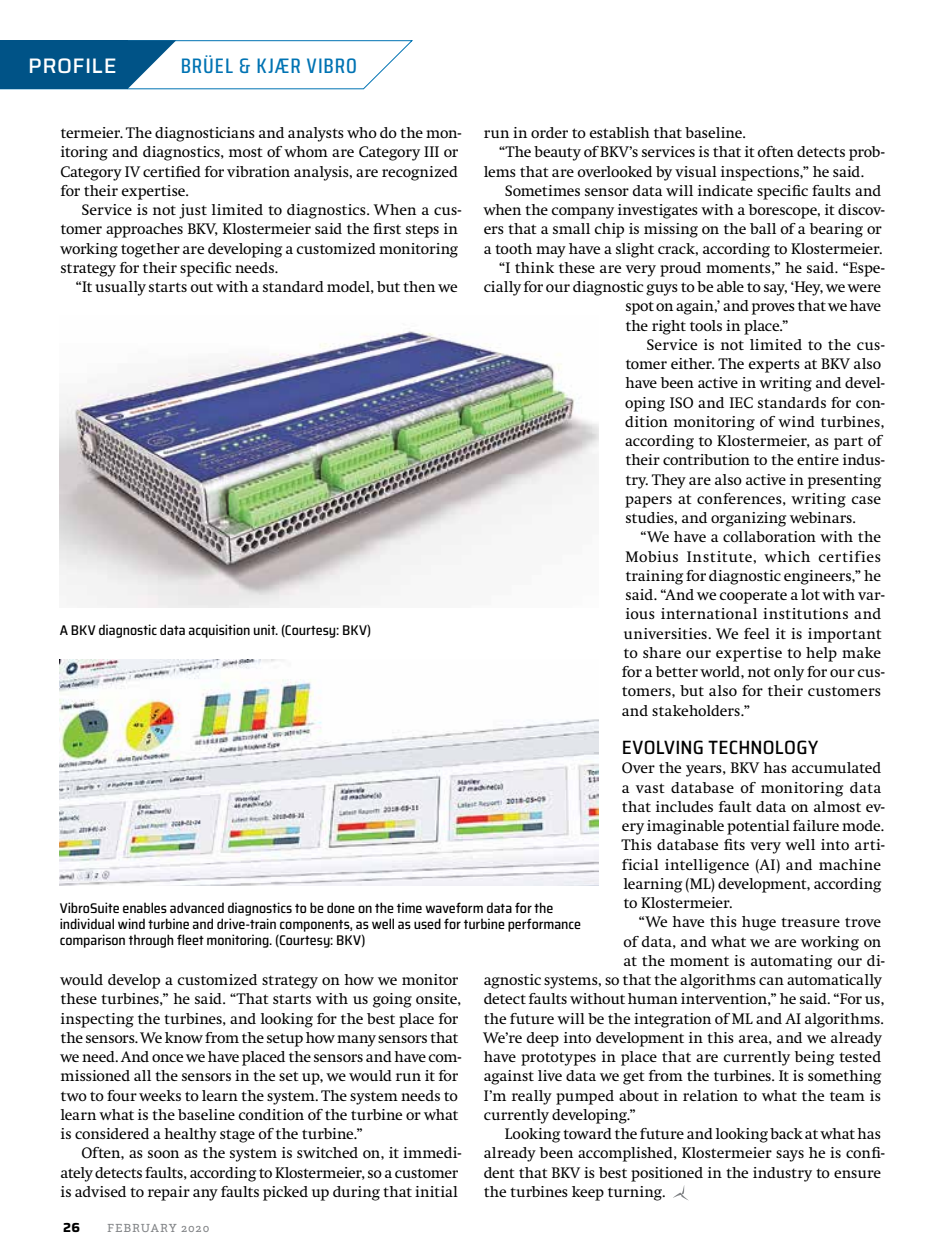
<style>
.page{position:relative;width:945px;height:1260px;background:#fff}
.page>*{position:absolute;margin:0;border:0;box-sizing:border-box;transform-origin:0 0}
.t1{font:500 21px "Saira Condensed";letter-spacing:.05em;color:#0073b3}
.t2{font:500 21px "Saira";letter-spacing:.025em;color:#fff}
.t3{font:500 semi-condensed 19.25px "Saira";letter-spacing:.015em;color:#000}
.t4{font:15.75px/19.2px "Swift";letter-spacing:-.005em;color:#000}
.t5{font:15.75px "Swift";letter-spacing:.015em;color:#000}
.t6{font:15.75px "Swift";letter-spacing:-.025em;color:#000}
.t7{font:15.75px "Swift";letter-spacing:.02em;color:#000}
.t8{font:15.75px "Swift";letter-spacing:.04em;color:#000}
.t9{font:500 semi-condensed 14px/15.8px "Saira";letter-spacing:-.005em;color:#000}
.t10{font:700 13.12px "Saira";color:#000}
.t11{font:12.25px "Questa Slab";letter-spacing:.07em;color:#808285}
</style>
<div class="page">
<svg style="left:673px;top:1185px;width:15px;height:15px"></svg>
<img style="left:60px;top:331px;width:538px;height:277px">
<img style="left:60px;top:659px;width:538px;height:226px">
<svg style="left:0;top:40px;width:413px;height:50px"></svg>
<h1 class="t2" style="left:28px;top:50px;width:90px">PROFILE</h1>
<h1 class="t1" style="left:181px;top:50px;width:178px">BRÜEL &amp; KJÆR VIBRO</h1>
<p class="t4" style="left:60px;top:124px;width:402px">termeier. The diagnosticians and analysts who do the mon&shy;itoring and diagnostics, most of whom are Category III or Category IV certified for vibration analysis, are recognized for their expertise.</p>
<p class="t4" style="left:60px;top:201px;width:402px;text-indent:21px">Service is not just limited to diagnostics. When a cus&shy;tomer approaches BKV, Klostermeier said the first steps in working together are developing a customized monitoring strategy for their specific needs.</p>
<p class="t4" style="left:75px;top:278px;width:384px">“It usually starts out with a standard model, but then we</p>
<p class="t4" style="left:484px;top:124px;width:263px">run in order to establish that baseline.</p>
<p class="t4" style="left:499px;top:143px;width:387px">“The beauty of BKV’s services is that it often detects prob-</p>
<p class="t4" style="left:484px;top:162px;width:382px">lems that are overlooked by visual inspections,” he said.</p>
<p class="t4" style="left:505px;top:181px;width:378px">Sometimes sensor data will indicate specific faults and</p>
<p class="t4" style="left:484px;top:201px;width:402px">when the company investigates with a borescope, it discov-</p>
<p class="t4" style="left:484px;top:220px;width:399px">ers that a small chip is missing on the ball of a bearing or</p>
<p class="t4" style="left:484px;top:239px;width:400px">a tooth may have a slight crack, according to Klostermeier.</p>
<p class="t4" style="left:499px;top:258px;width:387px">“I think these are very proud moments,” he said. “Espe-</p>
<p class="t4" style="left:484px;top:278px;width:399px">cially for our diagnostic guys to be able to say, ‘Hey, we were</p>
<p class="t6" style="left:625px;top:298px;width:257px">spot on again,’ and proves that we have</p>
<p class="t4" style="left:625px;top:316px;width:165px">the right tools in place.”</p>
<p class="t5" style="left:646px;top:336px;width:240px">Service is not limited to the cus-</p>
<p class="t4" style="left:625px;top:355px;width:257px">tomer either. The experts at BKV also</p>
<p class="t4" style="left:625px;top:374px;width:261px">have been active in writing and devel-</p>
<p class="t4" style="left:625px;top:393px;width:261px">oping ISO and IEC standards for con-</p>
<p class="t4" style="left:625px;top:412px;width:261px">dition monitoring of wind turbines,</p>
<p class="t4" style="left:625px;top:432px;width:258px">according to Klostermeier, as part of</p>
<p class="t4" style="left:625px;top:451px;width:261px">their contribution to the entire indus-</p>
<p class="t4" style="left:625px;top:470px;width:258px">try. They are also active in presenting</p>
<p class="t5" style="left:625px;top:490px;width:257px">papers at conferences, writing case</p>
<p class="t4" style="left:625px;top:509px;width:232px">studies, and organizing webinars.</p>
<p class="t4" style="left:640px;top:528px;width:242px">“We have a collaboration with the</p>
<p class="t8" style="left:625px;top:548px;width:257px">Mobius Institute, which certifies</p>
<p class="t4" style="left:625px;top:566px;width:257px">training for diagnostic engineers,” he</p>
<p class="t4" style="left:625px;top:586px;width:261px">said. “And we cooperate a lot with var-</p>
<p class="t5" style="left:625px;top:606px;width:258px">ious international institutions and</p>
<p class="t7" style="left:624px;top:625px;width:260px">universities. We feel it is important</p>
<p class="t5" style="left:624px;top:644px;width:259px">to share our expertise to help make</p>
<p class="t4" style="left:622px;top:663px;width:264px">for a better world, not only for our cus-</p>
<p class="t4" style="left:622px;top:682px;width:261px">tomers, but also for their customers</p>
<p class="t4" style="left:622px;top:701px;width:130px">and stakeholders.”</p>
<p class="t3" style="left:622px;top:733px;width:198px">EVOLVING TECHNOLOGY</p>
<p class="t4" style="left:622px;top:759px;width:264px">Over the years, BKV has accumulated a vast database of monitoring data that includes fault data on almost ev&shy;ery imaginable potential failure mode.<br>This database fits very well into arti&shy;ficial intelligence (AI) and machine learning (ML) development, according to Klostermeier.</p>
<p class="t4" style="left:639px;top:913px;width:244px">“We have this huge treasure trove</p>
<p class="t4" style="left:624px;top:932px;width:259px">of data, and what we are working on</p>
<p class="t4" style="left:624px;top:951px;width:263px">at the moment is automating our di-</p>
<p class="t4" style="left:484px;top:971px;width:400px">agnostic systems, so that the algorithms can automatically</p>
<p class="t4" style="left:484px;top:990px;width:402px">detect faults without human intervention,” he said. “For us,</p>
<p class="t4" style="left:484px;top:1009px;width:402px">the future will be the integration of ML and AI algorithms.</p>
<p class="t4" style="left:483px;top:1028px;width:400px">We’re deep into development in this area, and we already</p>
<p class="t4" style="left:484px;top:1048px;width:399px">have prototypes in place that are currently being tested</p>
<p class="t4" style="left:484px;top:1067px;width:399px">against live data we get from the turbines. It is something</p>
<p class="t4" style="left:484px;top:1086px;width:399px">I’m really pumped about in relation to what the team is</p>
<p class="t4" style="left:484px;top:1105px;width:154px">currently developing.”</p>
<p class="t4" style="left:505px;top:1125px;width:378px">Looking toward the future and looking back at what has</p>
<p class="t4" style="left:484px;top:1144px;width:402px">already been accomplished, Klostermeier says he is confi-</p>
<p class="t4" style="left:484px;top:1163px;width:399px">dent that BKV is best positioned in the industry to ensure</p>
<p class="t4" style="left:484px;top:1182px;width:183px">the turbines keep turning.</p>
<p class="t9" style="left:60px;top:622px;width:313px">A BKV diagnostic data acquisition unit. (Courtesy: BKV)</p>
<p class="t9" style="left:60px;top:900px;width:523px">VibroSuite enables advanced diagnostics to be done on the time waveform data for the individual wind turbine and drive-train components, as well as used for turbine performance comparison through fleet monitoring. (Courtesy: BKV)</p>
<p class="t4" style="left:60px;top:971px;width:402px">would develop a customized strategy on how we monitor these turbines,” he said. “That starts with us going onsite, inspecting the turbines, and looking for the best place for the sensors. We know from the setup how many sensors that we need. And once we have placed the sensors and have com&shy;missioned all the sensors in the set up, we would run it for two to four weeks to learn the system. The system needs to learn what is the baseline condition of the turbine or what is considered a healthy stage of the turbine.”</p>
<p class="t4" style="left:60px;top:1144px;width:402px;text-indent:21px">Often, as soon as the system is switched on, it immedi&shy;ately detects faults, according to Klostermeier, so a customer is advised to repair any faults picked up during that initial</p>
<p class="t10" style="left:63px;top:1218px;width:19px">26</p>
<p class="t11" style="left:107px;top:1220px;width:104px">FEBRUARY 2020</p>
</div>
